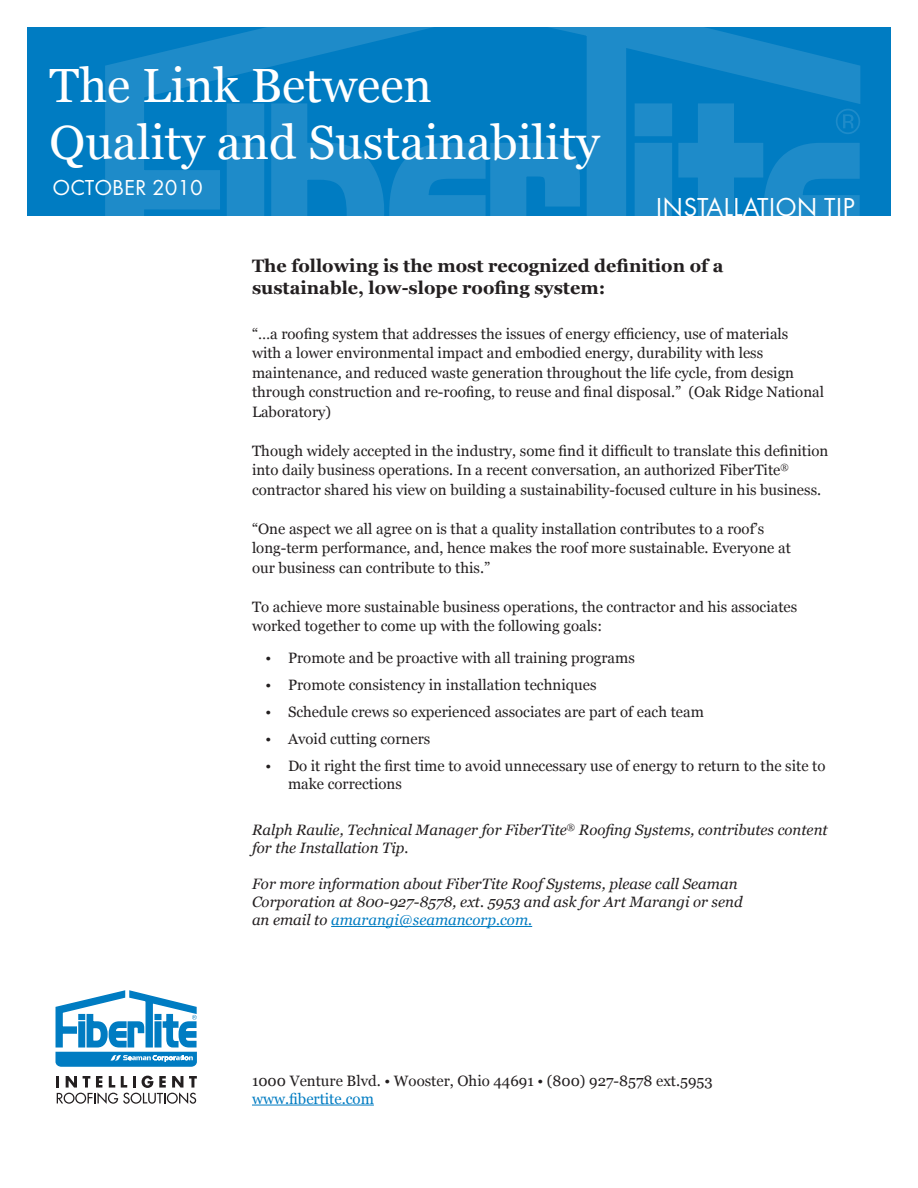
<style>
.page{position:relative;width:918px;height:1188px;background:#fff}
.page>*{position:absolute;margin:0;border:0;box-sizing:border-box;transform-origin:0 0}
.t1{font:48px/57.6px "Georgia";color:#fff}
.t2{font:27px "Futura";color:#fff}
.t3{font:22.5px "Futura";color:#fff}
.Heading_1{font:700 18px/21.6px "Georgia";color:#231f20}
.BODY{font:15px/19.5px "Georgia";color:#231f20}
.BODY-2{font:italic 15px/18px "Georgia";color:#231f20}
.Bulleted_List{font:15px/18px "Georgia";color:#231f20}
.t4{font:15px "Georgia";color:#007cc2}
.s1{color:#007cc2}
</style>
<div class="page">
<svg style="left:56px;top:1076px;width:141px;height:28px"></svg>
<svg style="left:56px;top:990px;width:141px;height:77px"></svg>
<div style="left:27px;top:27px;width:864px;height:188px;background:#007cc2"></div>
<svg style="left:482px;top:143px;width:12px;height:73px"></svg>
<svg style="left:494px;top:27px;width:367px;height:189px"></svg>
<svg style="left:630px;top:99px;width:232px;height:117px"></svg>
<svg style="left:105px;top:27px;width:377px;height:189px"></svg>
<hr style="left:331px;top:926px;width:201px;height:1px;background:#007cc2">
<hr style="left:252px;top:1105px;width:122px;height:1px;background:#007cc2">
<p class="t1" style="left:50px;top:58px;width:552px">The Link Between<br>Quality and Sustainability</p>
<p class="t3" style="left:52px;top:175px;width:152px">OCTOBER 2010</p>
<p class="t3" style="left:52px;top:175px;width:148px">JANUARY 2010</p>
<p class="t2" style="left:722px;top:191px;width:142px">WH TEPAPER</p>
<p class="t2" style="left:656px;top:191px;width:200px">INSTALLATION TIP</p>
<p class="Heading_1" style="left:252px;top:255px;width:473px">The following is the most recognized definition of a sustainable, low-slope roofing system:</p>
<p class="BODY" style="left:252px;top:324px;width:574px">“…a roofing system that addresses the issues of energy efficiency, use of materials<br>with a lower environmental impact and embodied energy, durability with less maintenance, and reduced waste generation throughout the life cycle, from design through construction and re-roofing, to reuse and final disposal.” (Oak Ridge National Laboratory)</p>
<p class="BODY" style="left:252px;top:441px;width:578px">Though widely accepted in the industry, some find it difficult to translate this definition into daily business operations. In a recent conversation, an authorized FiberTite<sup>® </sup>contractor shared his view on building a sustainability-focused culture in his business.</p>
<p class="BODY" style="left:252px;top:519px;width:540px">“One aspect we all agree on is that a quality installation contributes to a roof’s long-term performance, and, hence makes the roof more sustainable. Everyone at our business can contribute to this.”</p>
<p class="BODY" style="left:252px;top:597px;width:547px">To achieve more sustainable business operations, the contractor and his associates worked together to come up with the following goals:</p>
<p class="Bulleted_List" style="left:266px;top:649px;width:371px">• Promote and be proactive with all training programs</p>
<p class="Bulleted_List" style="left:266px;top:676px;width:333px">• Promote consistency in installation techniques</p>
<p class="Bulleted_List" style="left:266px;top:703px;width:440px">• Schedule crews so experienced associates are part of each team</p>
<p class="Bulleted_List" style="left:266px;top:730px;width:166px">• Avoid cutting corners</p>
<p class="Bulleted_List" style="left:288px;top:757px;width:539px;text-indent:-22px">• Do it right the first time to avoid unnecessary use of energy to return to the site to make corrections</p>
<p class="BODY-2" style="left:252px;top:821px;width:577px">Ralph Raulie, Technical Manager for FiberTite<sup>®</sup> Roofing Systems, contributes content for the Installation Tip.</p>
<p class="BODY-2" style="left:252px;top:875px;width:492px">For more information about FiberTite Roof Systems, please call Seaman<br>Corporation at 800-927-8578, ext. 5953 and ask for Art Marangi or send an email to <span class="s1">amarangi@seamancorp.com.</span></p>
<p class="BODY" style="left:252px;top:1071px;width:462px">1000 Venture Blvd. • Wooster, Ohio 44691 • (800) 927-8578 ext.5953</p>
<p class="t4" style="left:252px;top:1089px;width:123px">www.fibertite.com</p>
</div>
